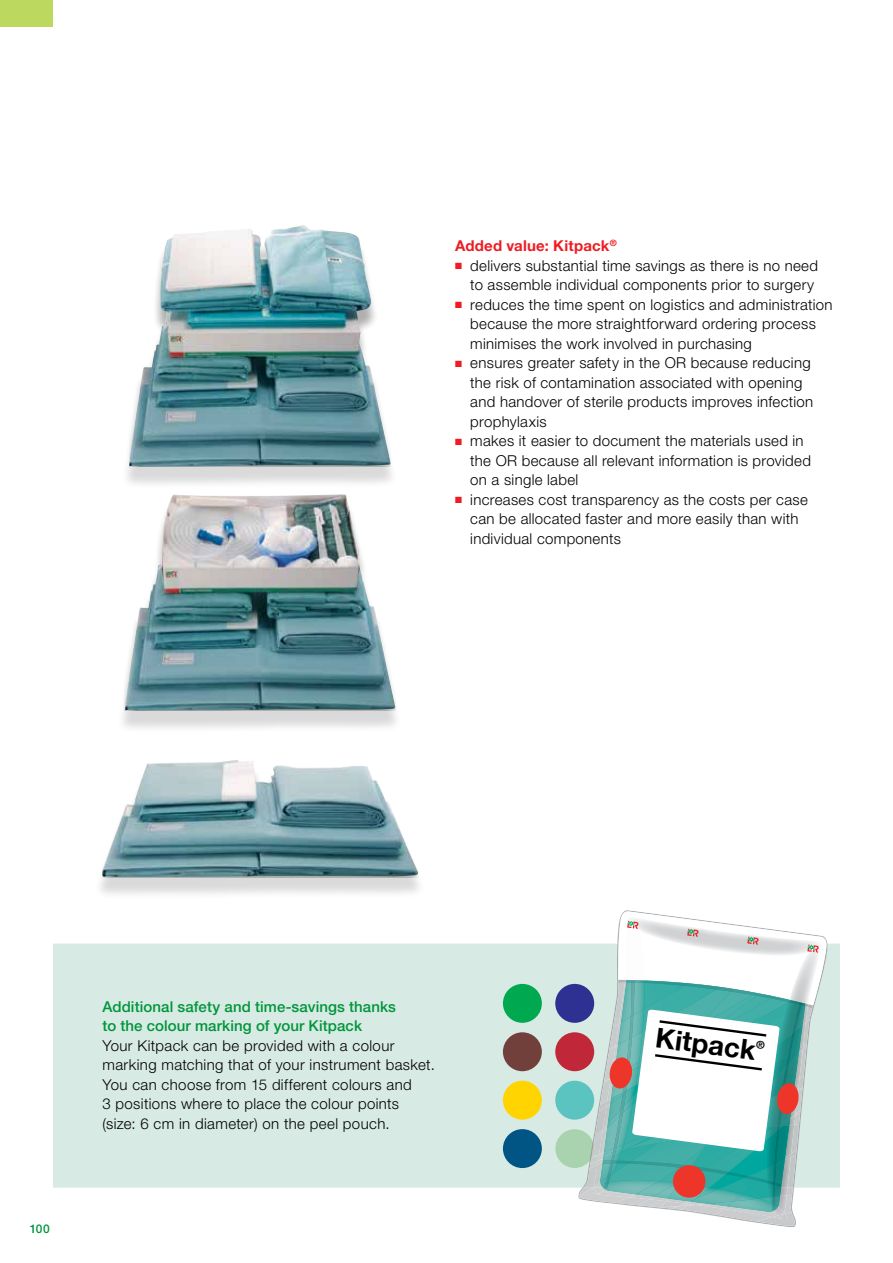
<style>
.page{position:relative;width:893px;height:1263px;background:#fff}
.page>*{position:absolute;margin:0;border:0;box-sizing:border-box;transform-origin:0 0}
.t1{font:700 27.45px "Helvetica Neue LT Pro";color:#000}
.t2{font:300 15px/19.5px "Helvetica Neue LT Pro";letter-spacing:.02em;color:#000}
.t3{font:500 15px/19.5px "Helvetica Neue LT Pro";letter-spacing:.005em;color:#00953b}
.t4{font:700 15px "Helvetica Neue LT Pro";letter-spacing:.015em;color:#ed1d24}
.t5{font:500 12px "Helvetica Neue LT Pro";color:#00953b}
.t6{font:700 8.55px "Helvetica Neue LT Pro";color:#000}
.s1{color:#ed1d24}
</style>
<div class="page">
<div style="left:94px;top:767px;width:332px;height:133px;background:#000;opacity:.15"></div>
<img style="left:102px;top:760px;width:316px;height:117px">
<div style="left:116px;top:501px;width:287px;height:232px;background:#000;opacity:.15"></div>
<img style="left:125px;top:494px;width:270px;height:216px">
<div style="left:121px;top:232px;width:277px;height:257px;background:#000;opacity:.15"></div>
<img style="left:129px;top:225px;width:262px;height:242px">
<div style="left:54px;top:943px;width:785px;height:245px;background:#d7eae3"></div>
<div style="left:555px;top:1081px;width:39px;height:39px;background:#5bc4c0;border-radius:50%"></div>
<div style="left:555px;top:984px;width:39px;height:39px;background:#2e3092;border-radius:50%"></div>
<div style="left:503px;top:984px;width:39px;height:39px;background:#00a94f;border-radius:50%"></div>
<div style="left:503px;top:1081px;width:39px;height:39px;background:#ffd400;border-radius:50%"></div>
<div style="left:555px;top:1032px;width:39px;height:39px;background:#c02839;border-radius:50%"></div>
<div style="left:555px;top:1129px;width:39px;height:39px;background:#a9d3af;border-radius:50%"></div>
<div style="left:503px;top:1129px;width:39px;height:39px;background:#005584;border-radius:50%"></div>
<div style="left:503px;top:1032px;width:39px;height:39px;background:#72403a;border-radius:50%"></div>
<svg style="left:578px;top:910px;width:218px;height:317px"></svg>
<img style="left:677px;top:1217px;width:115px;height:4px">
<img style="left:772px;top:1217px;width:15px;height:2px">
<div style="left:0;top:0;width:53px;height:27px;background:#bcd85f"></div>
<svg style="left:580px;top:911px;width:247px;height:306px"></svg>
<p class="t4" style="left:455px;top:237px;width:163px">Added value: Kitpack<sup>®</sup></p>
<p class="t2" style="left:455px;top:255px;width:365px;text-align:right"><span class="s1">■</span> delivers substantial time savings as there is no need to assemble individual components prior to surgery</p>
<p class="t2" style="left:470px;top:294px;width:364px;text-indent:-15px"><span class="s1">■</span> reduces the time spent on logistics and administration because the more straightforward ordering process minimises the work involved in purchasing</p>
<p class="t2" style="left:470px;top:353px;width:344px;text-indent:-15px"><span class="s1">■</span> ensures greater safety in the OR because reducing the risk of contamination associated with opening and handover of sterile products improves infection prophylaxis</p>
<p class="t2" style="left:470px;top:431px;width:342px;text-indent:-15px"><span class="s1">■</span> makes it easier to document the materials used in the OR because all relevant information is provided on a single label</p>
<p class="t2" style="left:470px;top:489px;width:339px;text-indent:-15px"><span class="s1">■</span> increases cost transparency as the costs per case can be allocated faster and more easily than with individual components</p>
<p class="t6" style="left:486px;top:475px;width:8px">®</p>
<p class="t5" style="left:30px;top:1222px;width:21px">100</p>
<p class="t3" style="left:102px;top:997px;width:295px">Additional safety and time-savings thanks to the colour marking of your Kitpack</p>
<p class="t2" style="left:102px;top:1035px;width:334px">Your Kitpack can be provided with a colour marking matching that of your instrument basket.<br>You can choose from 15 different colours and<br>3 positions where to place the colour points (size: 6 cm in diameter) on the peel pouch.</p>
<h1 class="t1" style="left:658px;top:1021px;width:102px;rotate:7deg">Kitpack</h1>
</div>
